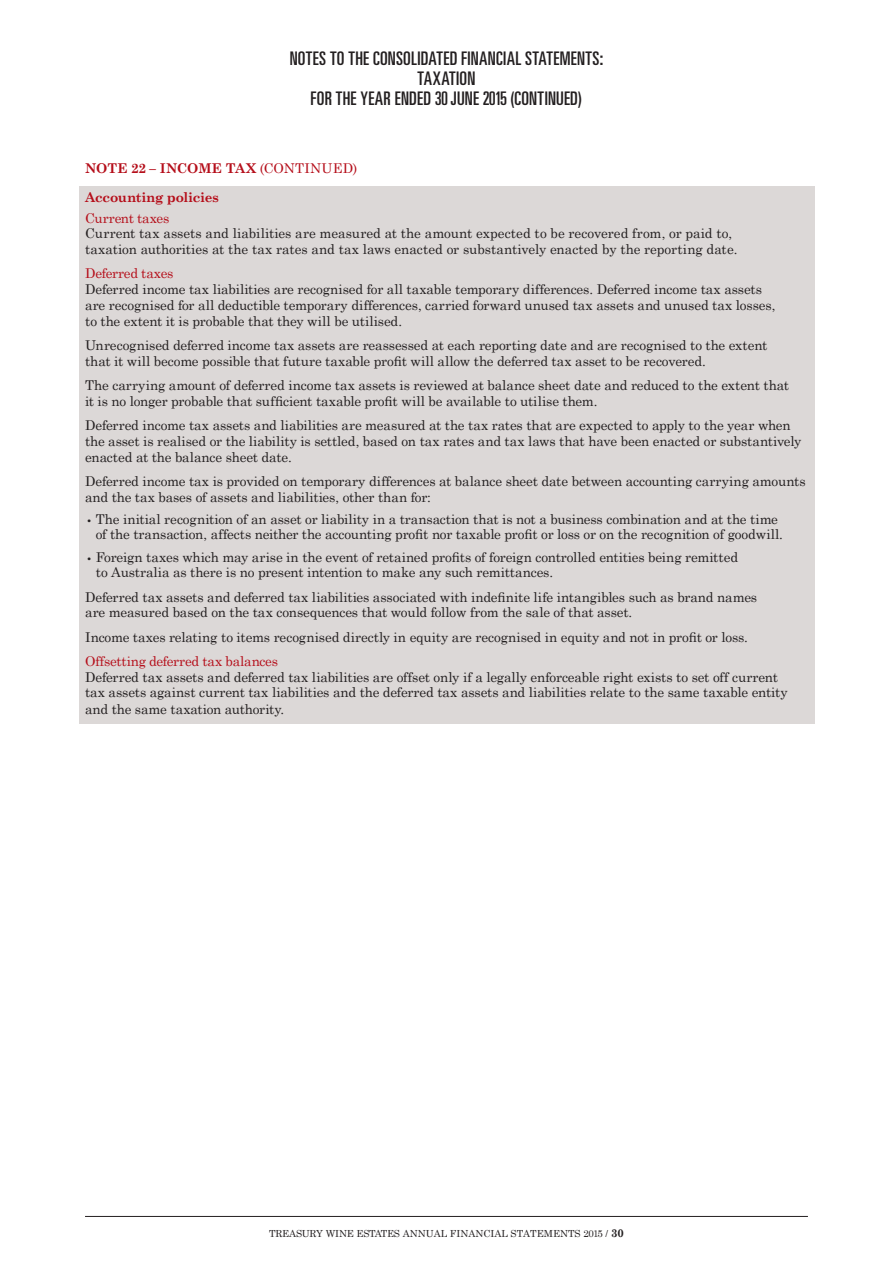
<style>
.page{position:relative;width:893px;height:1263px;background:#fff}
.page>*{position:absolute;margin:0;border:0;box-sizing:border-box;transform-origin:0 0}
.t1{font:ultra-condensed 18.75px/20px "Univers LT Std";letter-spacing:.02em;color:#231f20;text-align:center}
.t2{font:13.5px/15.8px "Century Schoolbook";letter-spacing:-.01em;color:#231f20}
.t3{font:13.5px "Century Schoolbook";letter-spacing:-.015em;color:#b50e1a}
.t4{font:700 13.5px/29.2px "Century Schoolbook";letter-spacing:-.015em;color:#b50e1a}
.t5{font:9.75px "Century Schoolbook";color:#231f20}
.s1{font-weight:400}
.s2{font-weight:700;font-size:11.25px}
</style>
<div class="page">
<div style="left:79px;top:186px;width:735px;height:538px;background:#dcd8d7"></div>
<hr style="left:85px;top:1216px;width:723px;height:1px;background:#231f20">
<h1 class="t1" style="left:290px;top:48px;width:315px">NOTES TO THE CONSOLIDATED FINANCIAL STATEMENTS:<br>TAXATION<br>FOR THE YEAR ENDED 30 JUNE 2015 (CONTINUED)</h1>
<p class="t4" style="left:85px;top:153px;width:274px">NOTE 22 – INCOME TAX <span class="s1">(CONTINUED)<br></span>Accounting policies</p>
<p class="t3" style="left:85px;top:209px;width:86px">Current taxes</p>
<p class="t2" style="left:85px;top:225px;width:654px">Current tax assets and liabilities are measured at the amount expected to be recovered from, or paid to, taxation authorities at the tax rates and tax laws enacted or substantively enacted by the reporting date.</p>
<p class="t3" style="left:85px;top:265px;width:90px">Deferred taxes</p>
<p class="t2" style="left:85px;top:281px;width:692px">Deferred income tax liabilities are recognised for all taxable temporary differences. Deferred income tax assets are recognised for all deductible temporary differences, carried forward unused tax assets and unused tax losses, to the extent it is probable that they will be utilised.</p>
<p class="t2" style="left:85px;top:337px;width:684px">Unrecognised deferred income tax assets are reassessed at each reporting date and are recognised to the extent that it will become possible that future taxable profit will allow the deferred tax asset to be recovered.</p>
<p class="t2" style="left:85px;top:377px;width:706px">The carrying amount of deferred income tax assets is reviewed at balance sheet date and reduced to the extent that it is no longer probable that sufficient taxable profit will be available to utilise them.</p>
<p class="t2" style="left:85px;top:417px;width:718px">Deferred income tax assets and liabilities are measured at the tax rates that are expected to apply to the year when the asset is realised or the liability is settled, based on tax rates and tax laws that have been enacted or substantively enacted at the balance sheet date.</p>
<p class="t2" style="left:85px;top:473px;width:722px">Deferred income tax is provided on temporary differences at balance sheet date between accounting carrying amounts and the tax bases of assets and liabilities, other than for:</p>
<p class="t2" style="left:96px;top:511px;width:689px;text-indent:-11px">• The initial recognition of an asset or liability in a transaction that is not a business combination and at the time of the transaction, affects neither the accounting profit nor taxable profit or loss or on the recognition of goodwill.</p>
<p class="t2" style="left:96px;top:548px;width:644px;text-indent:-11px">• Foreign taxes which may arise in the event of retained profits of foreign controlled entities being remitted to Australia as there is no present intention to make any such remittances.</p>
<p class="t2" style="left:85px;top:588px;width:674px">Deferred tax assets and deferred tax liabilities associated with indefinite life intangibles such as brand names are measured based on the tax consequences that would follow from the sale of that asset.</p>
<p class="t2" style="left:85px;top:628px;width:664px">Income taxes relating to items recognised directly in equity are recognised in equity and not in profit or loss.</p>
<p class="t3" style="left:85px;top:652px;width:194px">Offsetting deferred tax balances</p>
<p class="t2" style="left:85px;top:668px;width:704px;line-height:16.2px">Deferred tax assets and deferred tax liabilities are offset only if a legally enforceable right exists to set off current tax assets against current tax liabilities and the deferred tax assets and liabilities relate to the same taxable entity and the same taxation authority.</p>
<p class="t5" style="left:269px;top:1228px;width:356px">TREASURY WINE ESTATES ANNUAL FINANCIAL STATEMENTS 2015 / <span class="s2">30</span></p>
</div>
